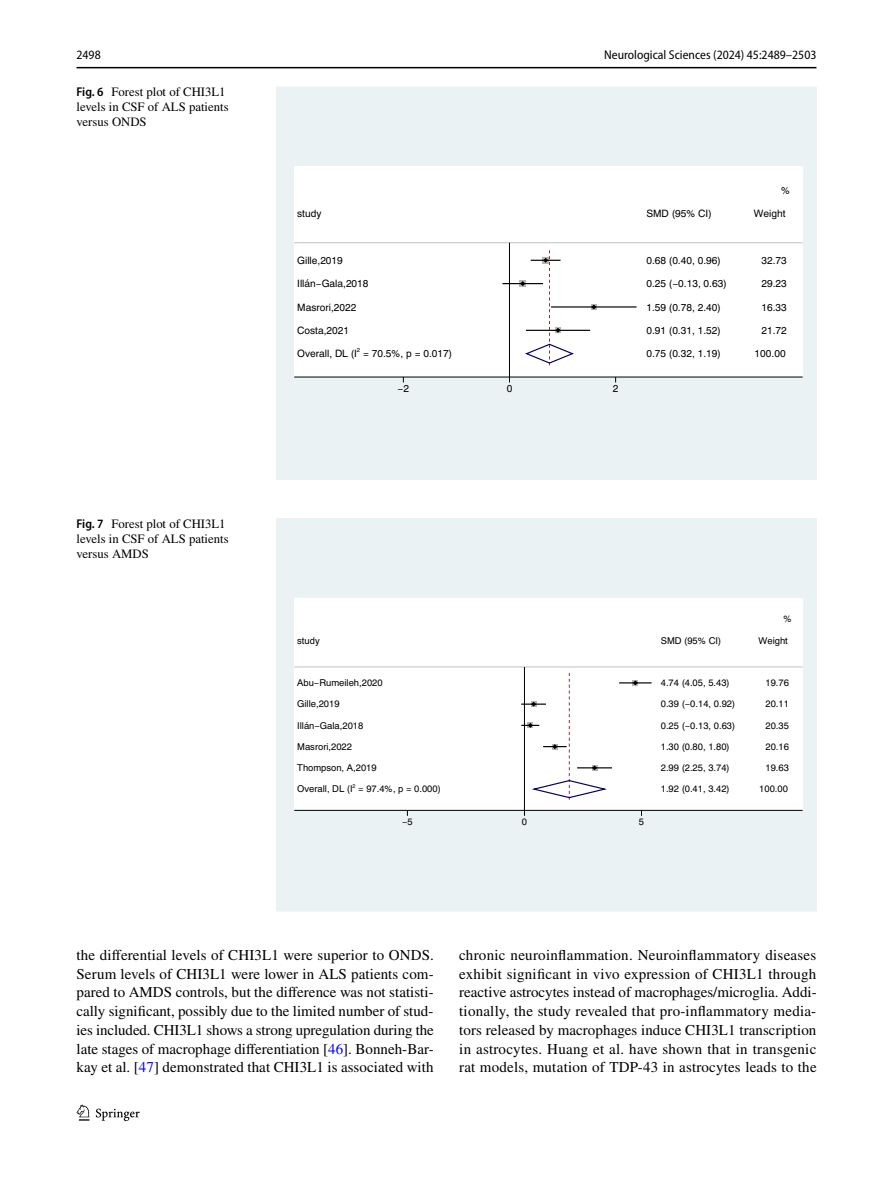
<style>
.page{position:relative;width:893px;height:1187px;background:#fff}
.page>*{position:absolute;margin:0;border:0;box-sizing:border-box;transform-origin:0 0}
.t1{font:15px/18.8px "STIX";letter-spacing:.005em;color:#000;text-align:justify}
.t2{font:12.75px/15px "STIX";color:#000}
.t3{font:semi-condensed 12.75px "Myriad Pro";color:#000}
.t4{font:10.2px "Helvetica 5";color:#000}
.t5{font:9.45px "Helvetica 6";color:#000}
.t6{font:5.85px "Helvetica 5";color:#000}
.t7{font:5.4px "Helvetica 6";color:#000}
.s1{font-family:"Myriad Pro";font-weight:600;font-stretch:semi-condensed}
.s2{color:#00f}
</style>
<div class="page">
<hr style="left:77px;top:67px;width:739px;height:1px;background:#000">
<svg style="left:77px;top:1104px;width:12px;height:16px"></svg>
<svg style="left:96px;top:1108px;width:44px;height:12px"></svg>
<div style="left:276px;top:87px;width:540px;height:392px;background:#eaf2f3"></div>
<div style="left:294px;top:167px;width:509px;height:210px;background:#fff"></div>
<hr style="left:294px;top:242px;width:509px;height:1px;background:#c0c0c0">
<div style="left:519px;top:280px;width:7px;height:7px;border:1px solid #b4b4b4"></div>
<hr style="left:502px;top:283px;width:41px;height:1px;background:#000">
<hr style="left:551px;top:306px;width:86px;height:1px;background:#000">
<hr style="left:526px;top:330px;width:64px;height:1px;background:#000">
<hr style="left:509px;top:243px;width:1px;height:134px;background:#000">
<svg style="left:591px;top:304px;width:6px;height:6px"></svg>
<svg style="left:520px;top:250px;width:55px;height:115px"></svg>
<hr style="left:294px;top:376px;width:509px;height:1px;background:#000">
<div style="left:276px;top:518px;width:540px;height:393px;background:#eaf2f3"></div>
<div style="left:294px;top:598px;width:509px;height:212px;background:#fff"></div>
<hr style="left:294px;top:666px;width:509px;height:1px;background:#c0c0c0">
<hr style="left:619px;top:682px;width:33px;height:1px;background:#000">
<hr style="left:577px;top:767px;width:35px;height:1px;background:#000">
<hr style="left:524px;top:667px;width:1px;height:143px;background:#000">
<svg style="left:521px;top:672px;width:89px;height:127px"></svg>
<svg style="left:632px;top:680px;width:6px;height:6px"></svg>
<hr style="left:294px;top:809px;width:509px;height:1px;background:#000">
<p class="t3" style="left:77px;top:48px;width:26px">2498</p>
<p class="t3" style="left:604px;top:48px;width:214px">Neurological Sciences (2024) 45:2489–2503</p>
<p class="t2" style="left:77px;top:85px;width:154px"><span class="s1">Fig. 6</span> Forest plot of CHI3L1 levels in CSF of ALS patients versus ONDS</p>
<p class="t2" style="left:77px;top:517px;width:154px"><span class="s1">Fig. 7</span> Forest plot of CHI3L1 levels in CSF of ALS patients versus AMDS</p>
<p class="t4" style="left:781px;top:184px;width:11px">%</p>
<p class="t4" style="left:297px;top:207px;width:26px">study</p>
<p class="t4" style="left:646px;top:207px;width:67px">SMD (95% CI)</p>
<p class="t4" style="left:754px;top:207px;width:33px">Weight</p>
<p class="t4" style="left:297px;top:254px;width:47px">Gille,2019</p>
<p class="t4" style="left:646px;top:254px;width:76px">0.68 (0.40, 0.96)</p>
<p class="t4" style="left:761px;top:254px;width:27px">32.73</p>
<p class="t4" style="left:297px;top:277px;width:73px">Illán−Gala,2018</p>
<p class="t4" style="left:646px;top:277px;width:82px">0.25 (−0.13, 0.63)</p>
<p class="t4" style="left:761px;top:277px;width:27px">29.23</p>
<p class="t4" style="left:297px;top:301px;width:61px">Masrori,2022</p>
<p class="t4" style="left:646px;top:301px;width:76px">1.59 (0.78, 2.40)</p>
<p class="t4" style="left:761px;top:301px;width:27px">16.33</p>
<p class="t4" style="left:297px;top:324px;width:53px">Costa,2021</p>
<p class="t4" style="left:646px;top:324px;width:76px">0.91 (0.31, 1.52)</p>
<p class="t4" style="left:761px;top:324px;width:27px">21.72</p>
<p class="t4" style="left:297px;top:347px;width:61px">Overall, DL (I</p>
<p class="t6" style="left:357px;top:346px;width:5px">2</p>
<p class="t4" style="left:363px;top:347px;width:91px">= 70.5%, p = 0.017)</p>
<p class="t4" style="left:646px;top:347px;width:76px">0.75 (0.32, 1.19)</p>
<p class="t4" style="left:755px;top:347px;width:33px">100.00</p>
<p class="t4" style="left:398px;top:382px;width:13px">−2</p>
<p class="t4" style="left:507px;top:382px;width:7px">0</p>
<p class="t4" style="left:613px;top:382px;width:7px">2</p>
<p class="t5" style="left:783px;top:613px;width:10px">%</p>
<p class="t5" style="left:297px;top:634px;width:24px">study</p>
<p class="t5" style="left:661px;top:634px;width:62px">SMD (95% CI)</p>
<p class="t5" style="left:759px;top:634px;width:31px">Weight</p>
<p class="t5" style="left:297px;top:677px;width:87px">Abu−Rumeileh,2020</p>
<p class="t5" style="left:661px;top:677px;width:70px">4.74 (4.05, 5.43)</p>
<p class="t5" style="left:765px;top:677px;width:25px">19.76</p>
<p class="t5" style="left:297px;top:698px;width:44px">Gille,2019</p>
<p class="t5" style="left:661px;top:698px;width:76px">0.39 (−0.14, 0.92)</p>
<p class="t5" style="left:765px;top:698px;width:25px">20.11</p>
<p class="t5" style="left:297px;top:719px;width:68px">Illán−Gala,2018</p>
<p class="t5" style="left:661px;top:719px;width:76px">0.25 (−0.13, 0.63)</p>
<p class="t5" style="left:765px;top:719px;width:25px">20.35</p>
<p class="t5" style="left:297px;top:740px;width:56px">Masrori,2022</p>
<p class="t5" style="left:661px;top:740px;width:70px">1.30 (0.80, 1.80)</p>
<p class="t5" style="left:765px;top:740px;width:25px">20.16</p>
<p class="t5" style="left:297px;top:762px;width:81px">Thompson, A,2019</p>
<p class="t5" style="left:661px;top:762px;width:70px">2.99 (2.25, 3.74)</p>
<p class="t5" style="left:765px;top:762px;width:25px">19.63</p>
<p class="t5" style="left:297px;top:783px;width:57px">Overall, DL (I</p>
<p class="t7" style="left:353px;top:782px;width:5px">2</p>
<p class="t5" style="left:358px;top:783px;width:84px">= 97.4%, p = 0.000)</p>
<p class="t5" style="left:661px;top:783px;width:70px">1.92 (0.41, 3.42)</p>
<p class="t5" style="left:759px;top:783px;width:30px">100.00</p>
<p class="t5" style="left:402px;top:816px;width:12px">−5</p>
<p class="t5" style="left:522px;top:816px;width:7px">0</p>
<p class="t5" style="left:639px;top:816px;width:7px">5</p>
<p class="t1" style="left:77px;top:946px;width:359px">the differential levels of CHI3L1 were superior to ONDS.<br>Serum levels of CHI3L1 were lower in ALS patients com&shy;pared to AMDS controls, but the difference was not statisti&shy;cally significant, possibly due to the limited number of stud&shy;ies included. CHI3L1 shows a strong upregulation during the late stages of macrophage differentiation [<span class="s2">46</span>]. Bonneh-Bar&shy;kay et al. [<span class="s2">47</span>] demonstrated that CHI3L1 is associated with</p>
<p class="t1" style="left:459px;top:946px;width:359px">chronic neuroinflammation. Neuroinflammatory diseases exhibit significant in vivo expression of CHI3L1 through reactive astrocytes instead of macrophages/microglia. Addi&shy;tionally, the study revealed that pro-inflammatory media&shy;tors released by macrophages induce CHI3L1 transcription in astrocytes. Huang et al. have shown that in transgenic rat models, mutation of TDP-43 in astrocytes leads to the</p>
</div>
